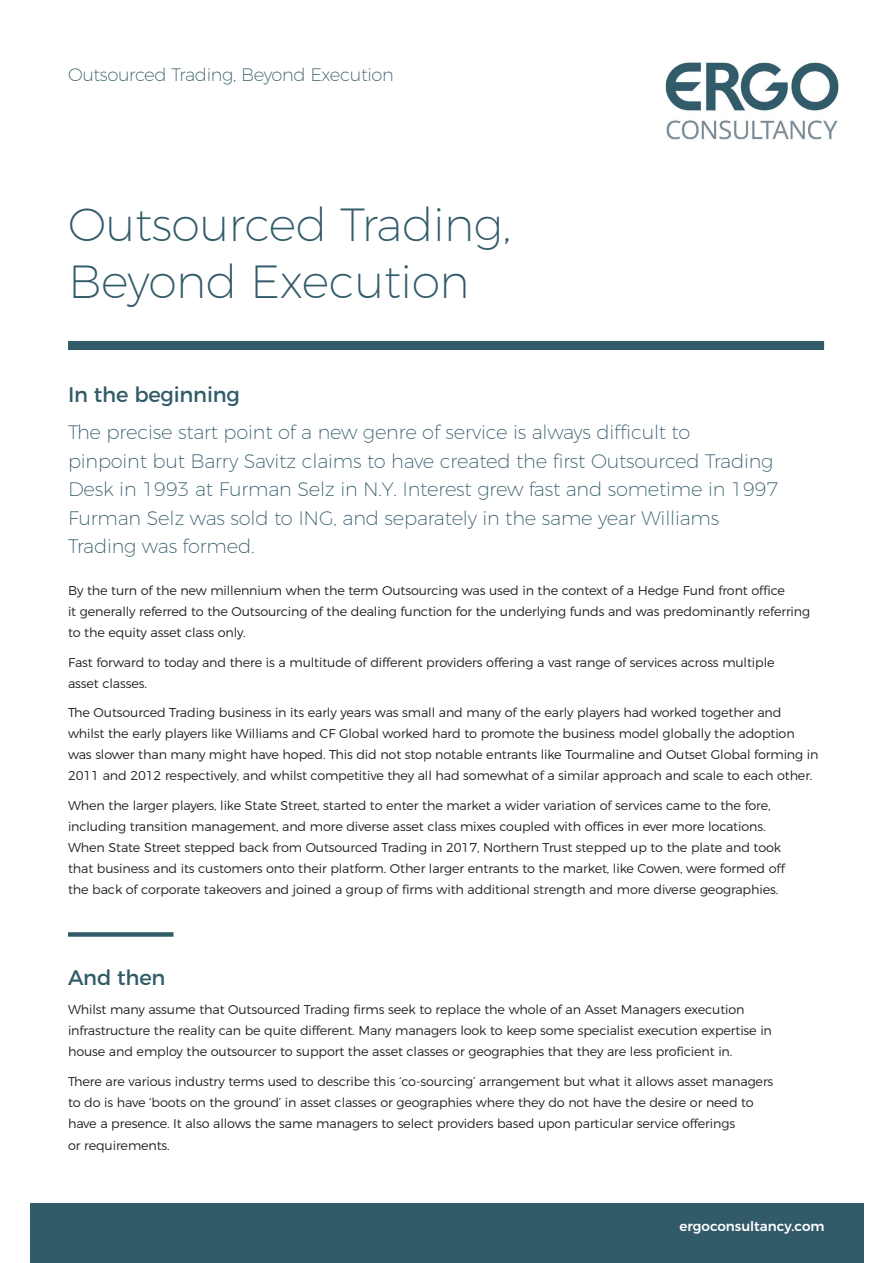
<style>
.page{position:relative;width:893px;height:1263px;background:#fff}
.page>*{position:absolute;margin:0;border:0;box-sizing:border-box;transform-origin:0 0}
.t1{font:200 46.5px/57px "Montserrat";letter-spacing:-.01em;color:#325b69}
.t2{font:21px "Montserrat";letter-spacing:-.01em;color:#325b69}
.t3{font:200 19.5px/28.5px "Montserrat";letter-spacing:-.01em;color:#325b69}
.t4{font:200 18px "Montserrat";letter-spacing:-.02em;color:#325b69}
.t5{font:500 13.5px "Montserrat";color:#fff}
.t6{font:300 12.75px/21px "Montserrat";letter-spacing:-.01em;color:#231f20}
</style>
<div class="page">
<img style="left:665px;top:62px;width:174px;height:78px">
<div style="left:30px;top:1203px;width:833px;height:60px;background:#325b69"></div>
<div style="left:68px;top:932px;width:105px;height:5px;background:#325b69"></div>
<div style="left:68px;top:341px;width:756px;height:9px;background:#325b69"></div>
<h3 class="t4" style="left:68px;top:61px;width:327px">Outsourced Trading, Beyond Execution</h3>
<h1 class="t1" style="left:68px;top:192px;width:445px">Outsourced Trading,<br>Beyond Execution</h1>
<h2 class="t2" style="left:68px;top:378px;width:173px">In the beginning</h2>
<p class="t3" style="left:68px;top:416px;width:712px">The precise start point of a new genre of service is always difficult to<br>pinpoint but Barry Savitz claims to have created the first Outsourced Trading Desk in 1993 at Furman Selz in N.Y. Interest grew fast and sometime in 1997<br>Furman Selz was sold to ING, and separately in the same year Williams Trading was formed.</p>
<p class="t6" style="left:68px;top:579px;width:744px">By the turn of the new millennium when the term Outsourcing was used in the context of a Hedge Fund front office<br>it generally referred to the Outsourcing of the dealing function for the underlying funds and was predominantly referring to the equity asset class only.</p>
<p class="t6" style="left:68px;top:651px;width:708px">Fast forward to today and there is a multitude of different providers offering a vast range of services across multiple asset classes.</p>
<p class="t6" style="left:68px;top:701px;width:752px">The Outsourced Trading business in its early years was small and many of the early players had worked together and whilst the early players like Williams and CF Global worked hard to promote the business model globally the adoption was slower than many might have hoped. This did not stop notable entrants like Tourmaline and Outset Global forming in 2011 and 2012 respectively, and whilst competitive they all had somewhat of a similar approach and scale to each other.</p>
<p class="t6" style="left:68px;top:794px;width:718px">When the larger players, like State Street, started to enter the market a wider variation of services came to the fore, including transition management, and more diverse asset class mixes coupled with offices in ever more locations.<br>When State Street stepped back from Outsourced Trading in 2017, Northern Trust stepped up to the plate and took that business and its customers onto their platform. Other larger entrants to the market, like Cowen, were formed off the back of corporate takeovers and joined a group of firms with additional strength and more diverse geographies.</p>
<h2 class="t2" style="left:68px;top:960px;width:99px">And then</h2>
<p class="t6" style="left:68px;top:998px;width:705px">Whilst many assume that Outsourced Trading firms seek to replace the whole of an Asset Managers execution infrastructure the reality can be quite different. Many managers look to keep some specialist execution expertise in house and employ the outsourcer to support the asset classes or geographies that they are less proficient in.</p>
<p class="t6" style="left:68px;top:1069px;width:707px">There are various industry terms used to describe this ‘co-sourcing’ arrangement but what it allows asset managers to do is have ‘boots on the ground’ in asset classes or geographies where they do not have the desire or need to have a presence. It also allows the same managers to select providers based upon particular service offerings</p>
<p class="t6" style="left:68px;top:1134px;width:103px">or requirements.</p>
<p class="t5" style="left:679px;top:1216px;width:147px">ergoconsultancy.com</p>
</div>
